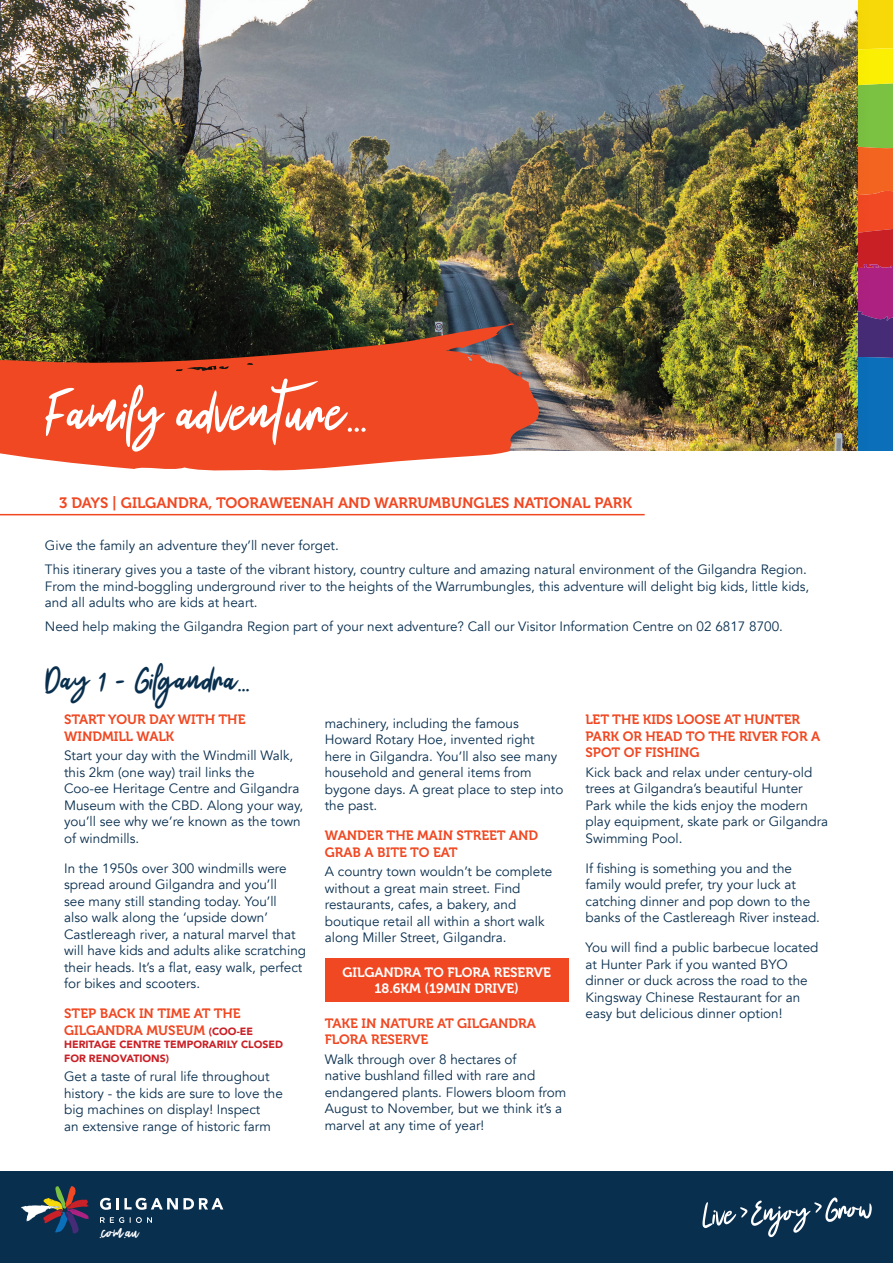
<style>
.page{position:relative;width:893px;height:1263px;background:#fff}
.page>*{position:absolute;margin:0;border:0;box-sizing:border-box;transform-origin:0 0}
.t1{font:57px "Rogan Winters";color:#fff}
.t2{font:34.5px "Rogan Winters";color:#092f4f}
.t3{font:18px "Rogan Winters";color:#fff}
.t4{font:15px "Museo 700";color:#f04822}
.t5{font:13.5px/16.5px "Avenir";color:#092f4f}
.t6{font:13.5px/16.5px "Museo 700";color:#f04822}
.t7{font:13.5px/16.5px "Museo 700";color:#fff;text-align:center}
.t8{font:900 10.5px/13.5px "Avenir";color:#c92026}
.s1{font-family:"Avenir";font-weight:900;font-size:10.5px;color:#c92026}
</style>
<div class="page">
<div style="left:0;top:1171px;width:893px;height:92px;background:#092f4f"></div>
<svg style="left:702px;top:1197px;width:170px;height:40px"></svg>
<svg style="left:100px;top:1198px;width:123px;height:12px"></svg>
<svg style="left:100px;top:1217px;width:24px;height:6px"></svg>
<svg style="left:130px;top:1217px;width:22px;height:6px"></svg>
<svg style="left:21px;top:1186px;width:68px;height:47px"></svg>
<img style="left:0;top:0;width:859px;height:451px">
<svg style="left:0;top:323px;width:544px;height:148px;background:#c54e30"></svg>
<svg style="left:859px;top:0;width:34px;height:451px;background:#977653"></svg>
<hr style="left:0;top:514px;width:645px;height:1px;background:#f04822">
<div style="left:325px;top:958px;width:244px;height:44px;background:#f04822"></div>
<h1 class="t1" style="left:45px;top:378px;width:324px">Family adventure...</h1>
<p class="t4" style="left:59px;top:494px;width:574px">3 DAYS | GILGANDRA, TOORAWEENAH AND WARRUMBUNGLES NATIONAL PARK</p>
<p class="t5" style="left:45px;top:534px;width:763px;line-height:24px">Give the family an adventure they’ll never forget.<br>This itinerary gives you a taste of the vibrant history, country culture and amazing natural environment of the Gilgandra Region.</p>
<p class="t5" style="left:45px;top:578px;width:766px">From the mind-boggling underground river to the heights of the Warrumbungles, this adventure will delight big kids, little kids, and all adults who are kids at heart.</p>
<p class="t5" style="left:45px;top:618px;width:739px">Need help making the Gilgandra Region part of your next adventure? Call our Visitor Information Centre on 02 6817 8700.</p>
<h2 class="t2" style="left:45px;top:659px;width:206px">Day 1 - Gilgandra...</h2>
<p class="t6" style="left:64px;top:711px;width:183px">START YOUR DAY WITH THE<br>WINDMILL WALK</p>
<p class="t5" style="left:64px;top:748px;width:241px">Start your day with the Windmill Walk, this 2km (one way) trail links the<br>Coo-ee Heritage Centre and Gilgandra<br>Museum with the CBD. Along your way, you’ll see why we’re known as the town of windmills.</p>
<p class="t5" style="left:64px;top:860px;width:243px">In the 1950s over 300 windmills were spread around Gilgandra and you’ll<br>see many still standing today. You’ll<br>also walk along the ‘upside down’ Castlereagh river, a natural marvel that will have kids and adults alike scratching their heads. It’s a flat, easy walk, perfect for bikes and scooters.</p>
<p class="t6" style="left:64px;top:1005px;width:190px">STEP BACK IN TIME AT THE<br>GILGANDRA MUSEUM <span class="s1">(COO-EE</span></p>
<p class="t8" style="left:64px;top:1038px;width:221px">HERITAGE CENTRE TEMPORARILY CLOSED<br>FOR RENOVATIONS)</p>
<p class="t5" style="left:64px;top:1069px;width:220px">Get a taste of rural life throughout history - the kids are sure to love the big machines on display! Inspect<br>an extensive range of historic farm</p>
<p class="t5" style="left:325px;top:715px;width:240px">machinery, including the famous<br>Howard Rotary Hoe, invented right here in Gilgandra. You’ll also see many household and general items from bygone days. A great place to step into the past.</p>
<p class="t6" style="left:325px;top:827px;width:215px">WANDER THE MAIN STREET AND<br>GRAB A BITE TO EAT</p>
<p class="t5" style="left:325px;top:863px;width:229px">A country town wouldn’t be complete without a great main street. Find restaurants, cafes, a bakery, and boutique retail all within a short walk along Miller Street, Gilgandra.</p>
<p class="t7" style="left:342px;top:964px;width:210px">GILGANDRA TO FLORA RESERVE<br>18.6KM (19MIN DRIVE)</p>
<p class="t6" style="left:325px;top:1015px;width:213px">TAKE IN NATURE AT GILGANDRA<br>FLORA RESERVE</p>
<p class="t5" style="left:325px;top:1051px;width:243px">Walk through over 8 hectares of<br>native bushland filled with rare and endangered plants. Flowers bloom from August to November, but we think it’s a marvel at any time of year!</p>
<p class="t6" style="left:585px;top:711px;width:236px">LET THE KIDS LOOSE AT HUNTER<br>PARK OR HEAD TO THE RIVER FOR A<br>SPOT OF FISHING</p>
<p class="t5" style="left:585px;top:764px;width:244px">Kick back and relax under century-old trees at Gilgandra’s beautiful Hunter Park while the kids enjoy the modern play equipment, skate park or Gilgandra Swimming Pool.</p>
<p class="t5" style="left:585px;top:860px;width:236px">If fishing is something you and the family would prefer, try your luck at catching dinner and pop down to the banks of the Castlereagh River instead.</p>
<p class="t5" style="left:585px;top:939px;width:235px">You will find a public barbecue located at Hunter Park if you wanted BYO dinner or duck across the road to the Kingsway Chinese Restaurant for an easy but delicious dinner option!</p>
<h3 class="t3" style="left:100px;top:1221px;width:41px">.com.au</h3>
</div>
